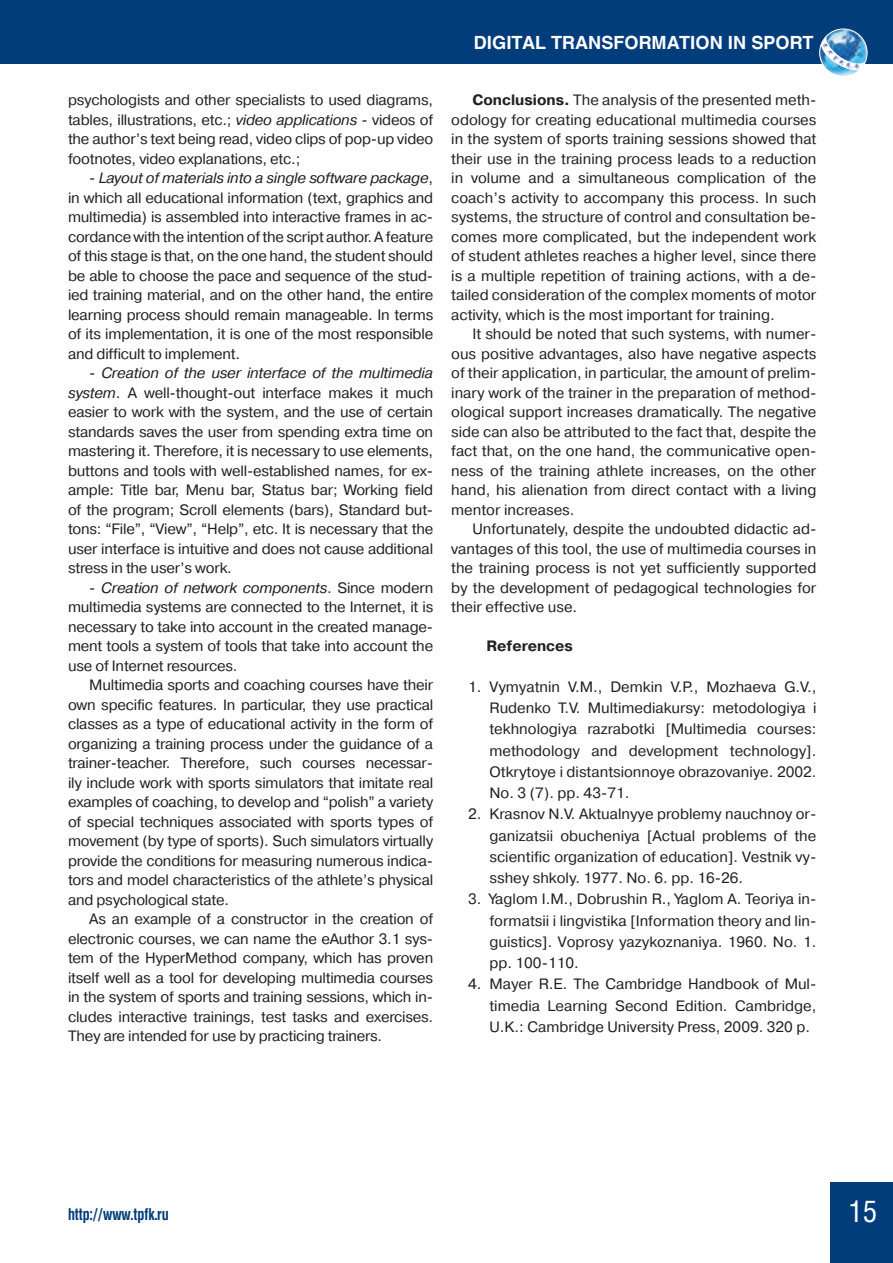
<style>
.page{position:relative;width:893px;height:1263px;background:#fff}
.page>*{position:absolute;margin:0;border:0;box-sizing:border-box;transform-origin:0 0}
.t1{font:30px "Helios Cond C";color:#fff}
.t2{font:700 18px "Helios C";color:#fff}
.t3{font:700 16.5px "Helios Cond C";color:#013c7b;scale:.91 1}
.t4{font:15px/19.5px "Pragmatica C";color:#231f20;text-align:justify}
.t5{font:700 15px "Pragmatica C";color:#231f20}
.s1{font-style:italic}
.s2{font-weight:700}
</style>
<div class="page">
<div style="left:831px;top:1182px;width:62px;height:81px;background:#013c7b"></div>
<div style="left:0;top:0;width:893px;height:64px;background:#013c7b"></div>
<img style="left:828px;top:29px;width:40px;height:46px">
<div style="left:819px;top:29px;width:48px;height:48px;border:1px solid #fff;border-radius:50%"></div>
<svg style="left:820px;top:34px;width:46px;height:40px;background:#7eb1d5"></svg>
<p class="t4" style="left:68px;top:90px;width:367px">psychologists and other specialists to used diagrams, tables, illustrations, etc.; <span class="s1">video applications</span> - videos of the author’s text being read, video clips of pop-up video footnotes, video explanations, etc.;</p>
<p class="t4" style="left:68px;top:168px;width:367px;text-indent:21px">- <span class="s1">Layout of materials into a single software package</span>, in which all educational information (text, graphics and multimedia) is assembled into interactive frames in ac&shy;cordance with the intention of the script author. A feature of this stage is that, on the one hand, the student should be able to choose the pace and sequence of the stud&shy;ied training material, and on the other hand, the entire learning process should remain manageable. In terms of its implementation, it is one of the most responsible and difficult to implement.</p>
<p class="t4" style="left:68px;top:363px;width:367px;text-indent:21px">- <span class="s1">Creation of the user interface of the multimedia system</span>. A well-thought-out interface makes it much easier to work with the system, and the use of certain standards saves the user from spending extra time on mastering it. Therefore, it is necessary to use elements, buttons and tools with well-established names, for ex&shy;ample: Title bar, Menu bar, Status bar; Working field of the program; Scroll elements (bars), Standard but&shy;tons: “File”, “View”, “Help”, etc. It is necessary that the user interface is intuitive and does not cause additional stress in the user’s work.</p>
<p class="t4" style="left:68px;top:578px;width:367px;text-indent:21px">- <span class="s1">Creation of network components</span>. Since modern multimedia systems are connected to the Internet, it is necessary to take into account in the created manage&shy;ment tools a system of tools that take into account the use of Internet resources.</p>
<p class="t4" style="left:68px;top:675px;width:367px;text-indent:21px">Multimedia sports and coaching courses have their own specific features. In particular, they use practical classes as a type of educational activity in the form of organizing a training process under the guidance of a trainer-teacher. Therefore, such courses necessar&shy;ily include work with sports simulators that imitate real examples of coaching, to develop and “polish” a variety of special techniques associated with sports types of movement (by type of sports). Such simulators virtually provide the conditions for measuring numerous indica&shy;tors and model characteristics of the athlete’s physical and psychological state.</p>
<p class="t4" style="left:68px;top:909px;width:367px;text-indent:21px">As an example of a constructor in the creation of electronic courses, we can name the eAuthor 3.1 sys&shy;tem of the HyperMethod company, which has proven itself well as a tool for developing multimedia courses in the system of sports and training sessions, which in&shy;cludes interactive trainings, test tasks and exercises.<br>They are intended for use by practicing trainers.</p>
<p class="t2" style="left:474px;top:33px;width:341px">DIGITAL TRANSFORMATION IN SPORT</p>
<p class="t4" style="left:451px;top:90px;width:367px;text-indent:21px"><span class="s2">Conclusions.</span> The analysis of the presented meth&shy;odology for creating educational multimedia courses in the system of sports training sessions showed that their use in the training process leads to a reduction in volume and a simultaneous complication of the coach’s activity to accompany this process. In such systems, the structure of control and consultation be&shy;comes more complicated, but the independent work of student athletes reaches a higher level, since there is a multiple repetition of training actions, with a de&shy;tailed consideration of the complex moments of motor activity, which is the most important for training.</p>
<p class="t4" style="left:451px;top:324px;width:367px;text-indent:21px">It should be noted that such systems, with numer&shy;ous positive advantages, also have negative aspects of their application, in particular, the amount of prelim&shy;inary work of the trainer in the preparation of method&shy;ological support increases dramatically. The negative side can also be attributed to the fact that, despite the fact that, on the one hand, the communicative open&shy;ness of the training athlete increases, on the other hand, his alienation from direct contact with a living mentor increases.</p>
<p class="t4" style="left:451px;top:519px;width:367px;text-indent:21px">Unfortunately, despite the undoubted didactic ad&shy;vantages of this tool, the use of multimedia courses in the training process is not yet sufficiently supported by the development of pedagogical technologies for their effective use.</p>
<p class="t5" style="left:486px;top:638px;width:88px">References</p>
<p class="t4" style="left:489px;top:676px;width:328px;line-height:21.3px;text-indent:-21px">1. Vymyatnin V.M., Demkin V.P., Mozhaeva G.V., Rudenko T.V. Multimediakursy: metodologiya i tekhnologiya razrabotki [Multimedia courses: methodology and development technology].<br>Otkrytoye i distantsionnoye obrazovaniye. 2002.<br>No. 3 (7). pp. 43-71.</p>
<p class="t4" style="left:489px;top:804px;width:328px;line-height:21.3px;text-indent:-21px">2. Krasnov N.V. Aktualnyye problemy nauchnoy or&shy;ganizatsii obucheniya [Actual problems of the scientific organization of education]. Vestnik vy&shy;sshey shkoly. 1977. No. 6. pp. 16-26.</p>
<p class="t4" style="left:489px;top:889px;width:328px;line-height:21.3px;text-indent:-21px">3. Yaglom I.M., Dobrushin R., Yaglom A. Teoriya in&shy;formatsii i lingvistika [Information theory and lin&shy;guistics]. Voprosy yazykoznaniya. 1960. No. 1. pp. 100-110.</p>
<p class="t4" style="left:489px;top:974px;width:328px;line-height:21.3px;text-indent:-21px">4. Mayer R.E. The Cambridge Handbook of Mul&shy;timedia Learning Second Edition. Cambridge, U.K.: Cambridge University Press, 2009. 320 p.</p>
<p class="t3" style="left:68px;top:1204px;width:112px">http://www.tpfk.ru</p>
<h1 class="t1" style="left:848px;top:1194px;width:30px">15</h1>
</div>
